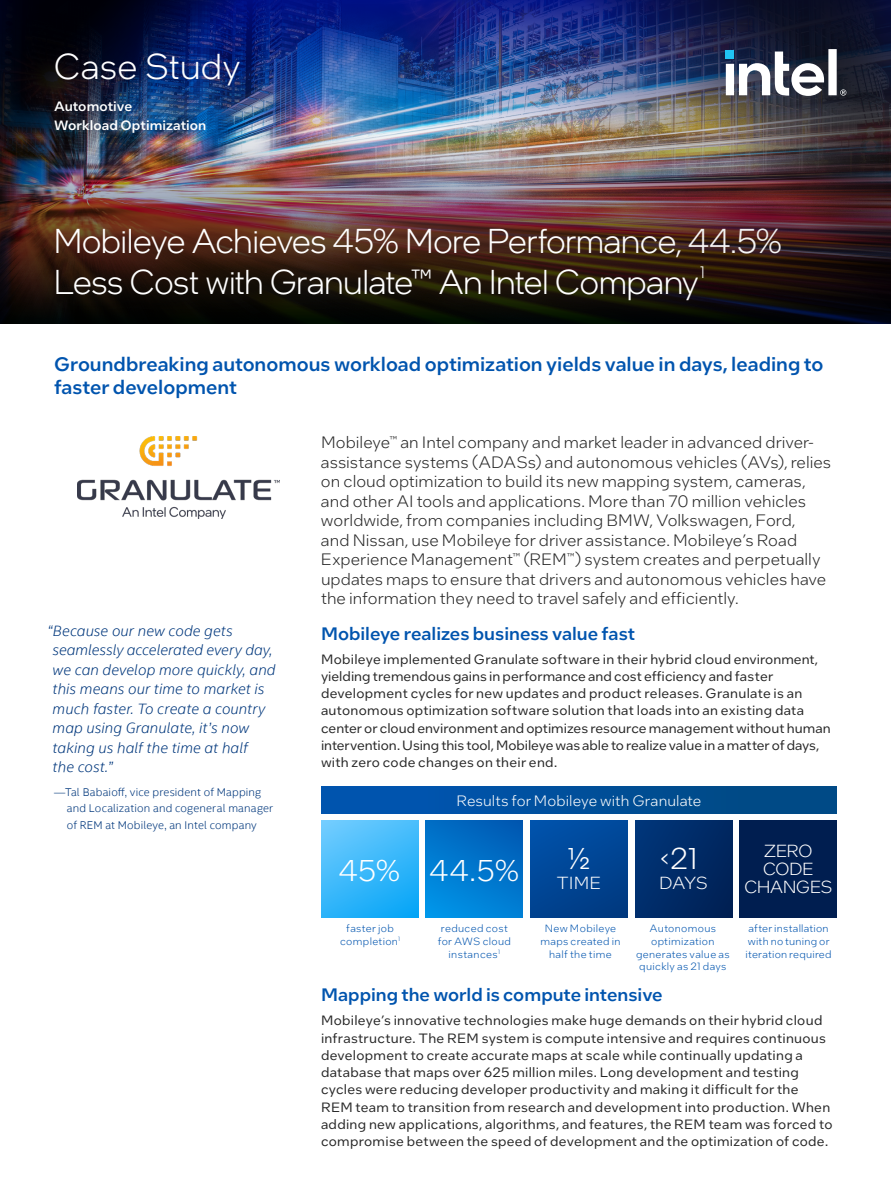
<style>
.page{position:relative;width:891px;height:1188px;background:#fff}
.page>*{position:absolute;margin:0;border:0;box-sizing:border-box;transform-origin:0 0}
.t1{font:300 36px "Intel One Display";letter-spacing:.025em;color:#fff}
.t2{font:300 34.5px/40.5px "Intel One Display";letter-spacing:-.005em;color:#fff}
.t3{font:300 30px "Intel One Text";color:#fff}
.t4{font:500 19.5px/22.5px "Intel One Text";color:#0054ae}
.t5{font:500 18px "Intel One Text";color:#0054ae}
.t6{font:300 17.55px/18px "Intel One Text";letter-spacing:-.04em;color:#fff;text-align:center}
.t7{font:300 16.5px/19.5px "Intel One Text";letter-spacing:.005em;color:#262626}
.t8{font:italic 300 15px/19.5px "Intel Clear";letter-spacing:.005em;color:#00377c}
.t9{font:300 15px "Intel One Text";letter-spacing:.005em;color:#fff}
.t10{font:13.5px/17.2px "Intel One Text";letter-spacing:.02em;color:#262626}
.t11{font:500 13.5px/18.8px "Intel One Text";letter-spacing:.005em;color:#fff}
.t12{font:300 11.25px/16.5px "Intel Clear";letter-spacing:.015em;color:#00377c}
.t13{font:300 10.5px/12.8px "Intel One Text";letter-spacing:.03em;color:#0054ae;text-align:center}
</style>
<div class="page">
<img style="left:0;top:4px;width:499px;height:320px">
<svg style="left:321px;top:821px;width:97px;height:97px;background:#3bb8fa"></svg>
<div style="left:426px;top:821px;width:97px;height:97px;background:linear-gradient(to bottom,#0061ba,#008de1)"></div>
<div style="left:530px;top:821px;width:98px;height:97px;background:linear-gradient(to bottom,#004ea5,#003c85)"></div>
<div style="left:635px;top:821px;width:97px;height:97px;background:linear-gradient(to right,#003374,#002359)"></div>
<div style="left:740px;top:821px;width:97px;height:97px;background:#001e50"></div>
<div style="left:321px;top:786px;width:516px;height:27px;background:linear-gradient(to right,#0056b4,#004980)"></div>
<img style="left:0;top:0;width:256px;height:256px">
<div style="left:34px;top:208px;width:768px;height:113px;background:#2e2f2f;opacity:.8"></div>
<img style="left:77px;top:436px;width:203px;height:83px">
<div style="left:499px;top:0;width:392px;height:324px;background:#2e2f2f;opacity:.25"></div>
<svg style="left:726px;top:49px;width:120px;height:47px"></svg>
<svg style="left:662px;top:854px;width:6px;height:11px"></svg>
<h1 class="t1" style="left:54px;top:45px;width:188px">Case Study</h1>
<p class="t11" style="left:54px;top:97px;width:154px">Automotive<br>Workload Optimization</p>
<h2 class="t2" style="left:54px;top:221px;width:730px">Mobileye Achieves 45% More Performance, 44.5%<br>Less Cost with Granulate™ An Intel Company<sup>1</sup></h2>
<h3 class="t4" style="left:54px;top:352px;width:771px">Groundbreaking autonomous workload optimization yields value in days, leading to faster development</h3>
<p class="t8" style="left:53px;top:620px;width:224px;text-indent:-5px">“Because our new code gets seamlessly accelerated every day, we can develop more quickly, and this means our time to market is much faster. To create a country map using Granulate, it’s now taking us half the time at half<br>the cost.”</p>
<p class="t12" style="left:67px;top:783px;width:208px;text-indent:-13px">—Tal Babaioff, vice president of Mapping and Localization and cogeneral manager of REM at Mobileye, an Intel company</p>
<p class="t7" style="left:321px;top:432px;width:512px">Mobileye<sup>™</sup> an Intel company and market leader in advanced driver&shy;assistance systems (ADASs) and autonomous vehicles (AVs), relies on cloud optimization to build its new mapping system, cameras, and other AI tools and applications. More than 70 million vehicles worldwide, from companies including BMW, Volkswagen, Ford,<br>and Nissan, use Mobileye for driver assistance. Mobileye’s Road Experience Management<sup>™</sup> (REM<sup>™</sup>) system creates and perpetually updates maps to ensure that drivers and autonomous vehicles have the information they need to travel safely and efficiently.</p>
<h3 class="t5" style="left:321px;top:621px;width:316px">Mobileye realizes business value fast</h3>
<p class="t10" style="left:321px;top:650px;width:511px">Mobileye implemented Granulate software in their hybrid cloud environment, yielding tremendous gains in performance and cost efficiency and faster development cycles for new updates and product releases. Granulate is an autonomous optimization software solution that loads into an existing data center or cloud environment and optimizes resource management without human intervention. Using this tool, Mobileye was able to realize value in a matter of days, with zero code changes on their end.</p>
<p class="t9" style="left:457px;top:791px;width:246px">Results for Mobileye with Granulate</p>
<h3 class="t3" style="left:338px;top:851px;width:183px">45% 44.5%</h3>
<h3 class="t3" style="left:568px;top:839px;width:24px">1/2</h3>
<p class="t6" style="left:557px;top:873px;width:46px">TIME</p>
<h3 class="t3" style="left:670px;top:839px;width:30px">21</h3>
<p class="t6" style="left:659px;top:873px;width:50px">DAYS</p>
<p class="t6" style="left:744px;top:842px;width:90px">ZERO<br>CODE<br>CHANGES</p>
<p class="t13" style="left:340px;top:922px;width:61px">faster job completion<sup>1</sup></p>
<p class="t13" style="left:438px;top:922px;width:75px">reduced cost for AWS cloud instances<sup>1</sup></p>
<p class="t13" style="left:540px;top:922px;width:82px">New Mobileye maps created in half the time</p>
<p class="t13" style="left:636px;top:922px;width:95px">Autonomous optimization generates value as quickly as 21 days</p>
<p class="t13" style="left:746px;top:922px;width:88px;text-align:left">after installation with no tuning or iteration required</p>
<h3 class="t5" style="left:321px;top:983px;width:343px">Mapping the world is compute intensive</h3>
<p class="t10" style="left:321px;top:1012px;width:513px">Mobileye’s innovative technologies make huge demands on their hybrid cloud infrastructure. The REM system is compute intensive and requires continuous development to create accurate maps at scale while continually updating a database that maps over 625 million miles. Long development and testing cycles were reducing developer productivity and making it difficult for the REM team to transition from research and development into production. When adding new applications, algorithms, and features, the REM team was forced to compromise between the speed of development and the optimization of code.</p>
</div>
